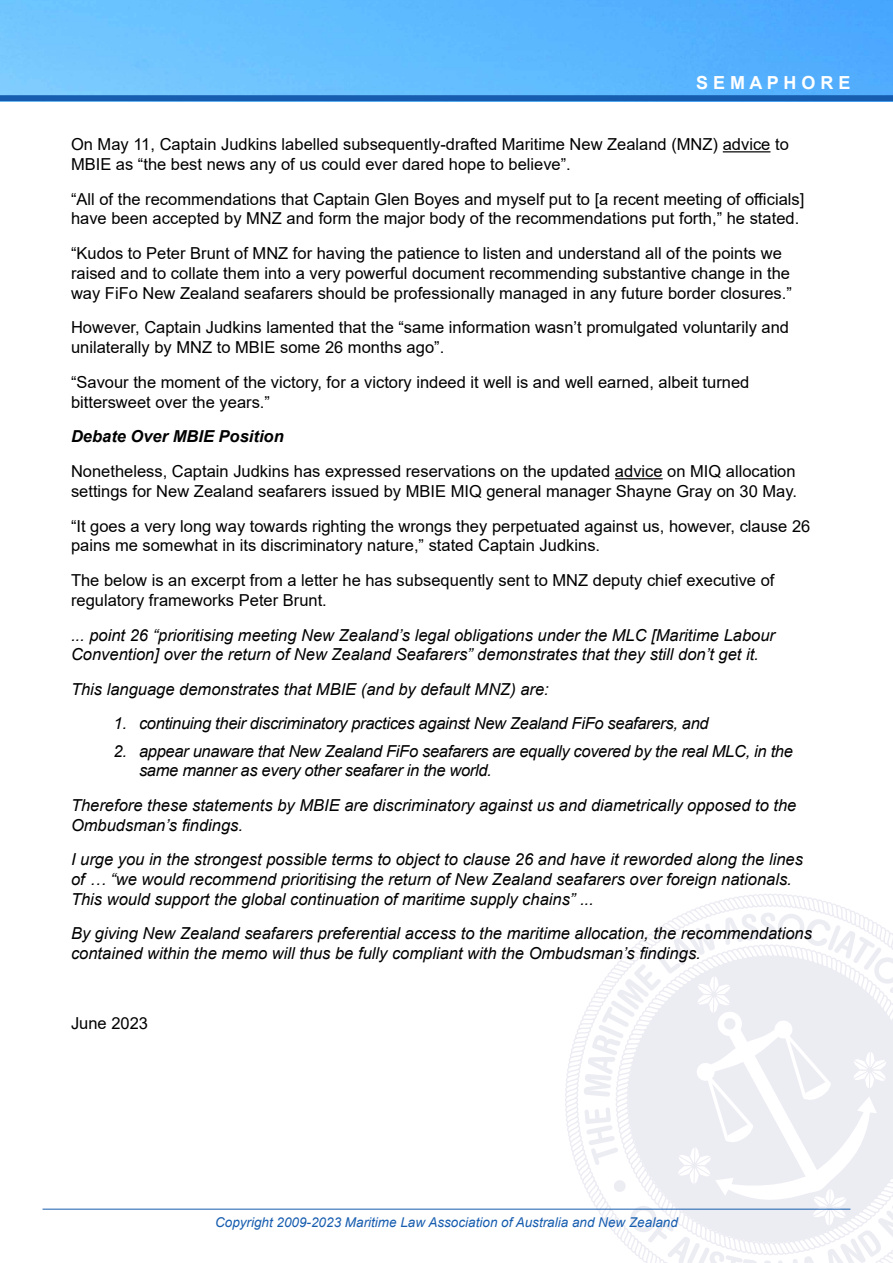
<style>
.page{position:relative;width:893px;height:1263px;background:#fff}
.page>*{position:absolute;margin:0;border:0;box-sizing:border-box;transform-origin:0 0}
.t1{font:700 18px "Arial";color:#fff}
.t2{font:16.5px/19.8px "Arial";color:#000}
.t3{font:italic 16.5px/19.8px "Arial";color:#000}
.t4{font:italic 16.5px/19.2px "Arial";letter-spacing:-.02em;color:#000}
.t5{font:italic 700 16.5px "Arial";color:#000}
.t6{font:italic 13.5px "Arial";color:#175daf}
</style>
<div class="page">
<svg style="left:564px;top:1015px;width:20px;height:194px"></svg>
<svg style="left:697px;top:894px;width:148px;height:14px"></svg>
<svg style="left:584px;top:912px;width:309px;height:351px"></svg>
<hr style="left:43px;top:1209px;width:807px;height:1px;background:#175daf">
<img style="left:0;top:0;width:893px;height:95px">
<div style="left:0;top:95px;width:893px;height:6px;background:#175daf"></div>
<hr style="left:723px;top:151px;width:47px;height:1px;background:#000">
<hr style="left:615px;top:478px;width:48px;height:1px;background:#000">
<p class="t1" style="left:696px;top:70px;width:156px">S E M A P H O R E</p>
<p class="t2" style="left:71px;top:134px;width:719px">On May 11, Captain Judkins labelled subsequently-drafted Maritime New Zealand (MNZ) advice to<br>MBIE as “the best news any of us could ever dared hope to believe”.</p>
<p class="t2" style="left:71px;top:189px;width:735px">“All of the recommendations that Captain Glen Boyes and myself put to [a recent meeting of officials] have been accepted by MNZ and form the major body of the recommendations put forth,” he stated.</p>
<p class="t2" style="left:71px;top:243px;width:722px">“Kudos to Peter Brunt of MNZ for having the patience to listen and understand all of the points we raised and to collate them into a very powerful document recommending substantive change in the way FiFo New Zealand seafarers should be professionally managed in any future border closures.”</p>
<p class="t2" style="left:71px;top:318px;width:720px">However, Captain Judkins lamented that the “same information wasn’t promulgated voluntarily and unilaterally by MNZ to MBIE some 26 months ago”.</p>
<p class="t2" style="left:71px;top:372px;width:680px">“Savour the moment of the victory, for a victory indeed it well is and well earned, albeit turned bittersweet over the years.”</p>
<p class="t5" style="left:71px;top:426px;width:214px">Debate Over MBIE Position</p>
<p class="t2" style="left:71px;top:461px;width:728px">Nonetheless, Captain Judkins has expressed reservations on the updated advice on MIQ allocation settings for New Zealand seafarers issued by MBIE MIQ general manager Shayne Gray on 30 May.</p>
<p class="t2" style="left:71px;top:516px;width:741px">“It goes a very long way towards righting the wrongs they perpetuated against us, however, clause 26 pains me somewhat in its discriminatory nature,” stated Captain Judkins.</p>
<p class="t2" style="left:71px;top:570px;width:705px">The below is an excerpt from a letter he has subsequently sent to MNZ deputy chief executive of regulatory frameworks Peter Brunt.</p>
<p class="t3" style="left:71px;top:625px;width:706px">... point 26 “prioritising meeting New Zealand’s legal obligations under the MLC [Maritime Labour<br>Convention] over the return of New Zealand Seafarers” demonstrates that they still don’t get it.</p>
<p class="t3" style="left:71px;top:679px;width:479px">This language demonstrates that MBIE (and by default MNZ) are:</p>
<p class="t4" style="left:114px;top:714px;width:597px">1. continuing their discriminatory practices against New Zealand FiFo seafarers, and</p>
<p class="t4" style="left:139px;top:742px;width:655px;text-indent:-26px">2. appear unaware that New Zealand FiFo seafarers are equally covered by the real MLC, in the same manner as every other seafarer in the world.</p>
<p class="t3" style="left:71px;top:795px;width:727px">Therefore these statements by MBIE are discriminatory against us and diametrically opposed to the<br>Ombudsman’s findings.</p>
<p class="t3" style="left:71px;top:850px;width:733px">I urge you in the strongest possible terms to object to clause 26 and have it reworded along the lines of … “we would recommend prioritising the return of New Zealand seafarers over foreign nationals.<br>This would support the global continuation of maritime supply chains” ...</p>
<p class="t3" style="left:71px;top:924px;width:742px">By giving New Zealand seafarers preferential access to the maritime allocation, the recommendations contained within the memo will thus be fully compliant with the Ombudsman’s findings.</p>
<p class="t2" style="left:71px;top:1013px;width:79px">June 2023</p>
<p class="t6" style="left:215px;top:1213px;width:464px">Copyright 2009-2023 Maritime Law Association of Australia and New Zealand</p>
</div>
